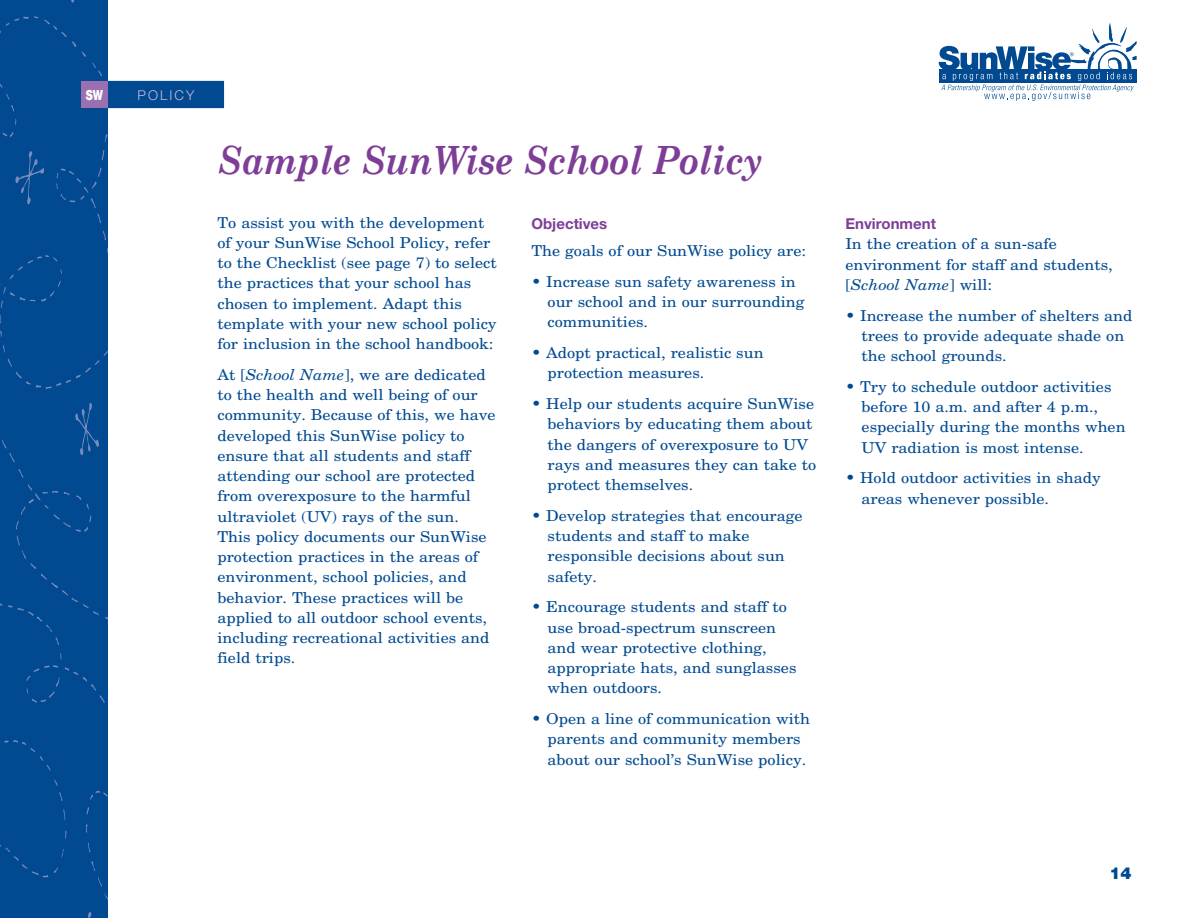
<style>
.page{position:relative;width:1188px;height:918px;background:#fff}
.page>*{position:absolute;margin:0;border:0;box-sizing:border-box;transform-origin:0 0}
.t1{font:italic 700 39px "Century Schoolbook";letter-spacing:-.01em;color:#7e3e98;scale:.9 1}
.t2{font:900 16.5px "Helvetica Neue";color:#014a91}
.t3{font:15px/20.2px "New Century Schlbk";color:#014a91;scale:1.08 1}
.t4{font:700 15px "Helvetica Neue";color:#7e3e98}
.t5{font:900 13.95px "Helvetica Neue";color:#fff;scale:.76 1}
.t6{font:300 13.5px "Helvetica Neue";letter-spacing:.15em;color:#cbb8d9}
.s1{font-style:italic}
</style>
<div class="page">
<div style="left:0;top:0;width:108px;height:918px;background:#014a91"></div>
<div style="left:108px;top:81px;width:116px;height:27px;background:#014a91"></div>
<div style="left:81px;top:81px;width:27px;height:27px;background:#9b70b0"></div>
<svg style="left:939px;top:23px;width:198px;height:78px"></svg>
<p class="t5" style="left:86px;top:87px;width:24px">SW</p>
<p class="t6" style="left:138px;top:87px;width:58px">POLICY</p>
<h1 class="t1" style="left:218px;top:136px;width:606px">Sample SunWise School Policy</h1>
<p class="t3" style="left:218px;top:214px;width:260px">To assist you with the development of your SunWise School Policy, refer to the Checklist (see page 7) to select the practices that your school has chosen to implement. Adapt this template with your new school policy for inclusion in the school handbook:</p>
<p class="t3" style="left:218px;top:366px;width:259px">At [<span class="s1">School Name</span>], we are dedicated to the health and well being of our community. Because of this, we have developed this SunWise policy to ensure that all students and staff attending our school are protected from overexposure to the harmful ultraviolet (UV) rays of the sun.<br>This policy documents our SunWise protection practices in the areas of environment, school policies, and behavior. These practices will be applied to all outdoor school events, including recreational activities and field trips.</p>
<h2 class="t4" style="left:531px;top:215px;width:77px">Objectives</h2>
<p class="t3" style="left:531px;top:242px;width:256px">The goals of our SunWise policy are:</p>
<p class="t3" style="left:531px;top:273px;width:246px">• Increase sun safety awareness in</p>
<p class="t3" style="left:548px;top:293px;width:239px">our school and in our surrounding communities.</p>
<p class="t3" style="left:531px;top:344px;width:216px">• Adopt practical, realistic sun</p>
<p class="t3" style="left:531px;top:395px;width:263px">• Help our students acquire SunWise</p>
<p class="t3" style="left:548px;top:364px;width:147px">protection measures.</p>
<p class="t3" style="left:548px;top:415px;width:250px">behaviors by educating them about the dangers of overexposure to UV rays and measures they can take to protect themselves.</p>
<p class="t3" style="left:548px;top:527px;width:221px">students and staff to make responsible decisions about sun safety.</p>
<p class="t3" style="left:548px;top:619px;width:232px">use broad-spectrum sunscreen and wear protective clothing, appropriate hats, and sunglasses when outdoors.</p>
<p class="t3" style="left:548px;top:730px;width:241px">parents and community members about our school’s SunWise policy.</p>
<p class="t3" style="left:531px;top:507px;width:253px">• Develop strategies that encourage</p>
<p class="t3" style="left:531px;top:598px;width:238px">• Encourage students and staff to</p>
<p class="t3" style="left:531px;top:710px;width:260px">• Open a line of communication with</p>
<h2 class="t4" style="left:845px;top:215px;width:92px">Environment</h2>
<p class="t3" style="left:845px;top:236px;width:249px">In the creation of a sun-safe environment for staff and students, [<span class="s1">School Name</span>] will:</p>
<p class="t3" style="left:845px;top:307px;width:267px">• Increase the number of shelters and</p>
<p class="t3" style="left:862px;top:327px;width:245px">trees to provide adequate shade on the school grounds.</p>
<p class="t3" style="left:862px;top:398px;width:246px">before 10 a.m. and after 4 p.m., especially during the months when<br>UV radiation is most intense.</p>
<p class="t3" style="left:862px;top:490px;width:175px">areas whenever possible.</p>
<p class="t3" style="left:845px;top:378px;width:248px">• Try to schedule outdoor activities</p>
<p class="t3" style="left:845px;top:470px;width:238px">• Hold outdoor activities in shady</p>
<p class="t2" style="left:1110px;top:864px;width:24px">14</p>
</div>
